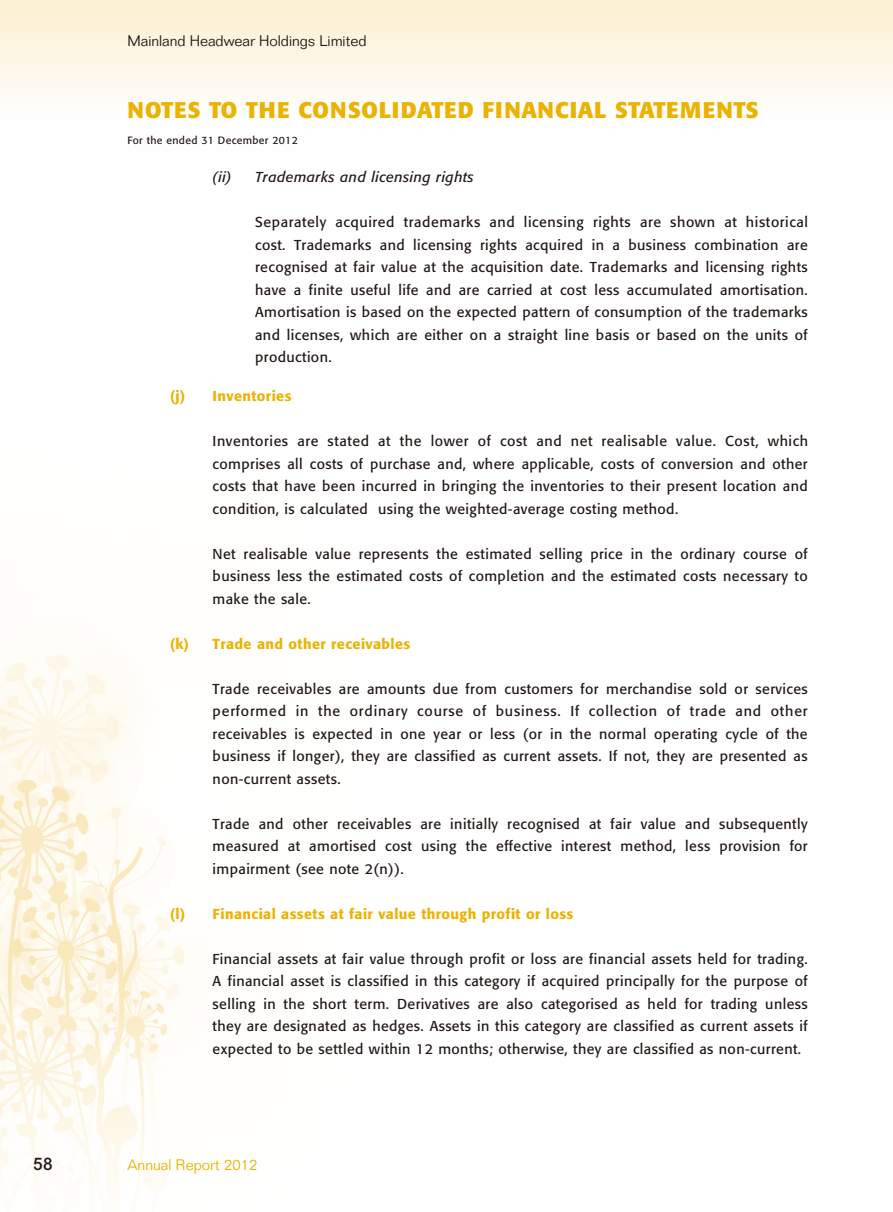
<style>
.page{position:relative;width:893px;height:1212px;background:#fff}
.page>*{position:absolute;margin:0;border:0;box-sizing:border-box;transform-origin:0 0}
.t1{font:700 22.5px "Formata";letter-spacing:.03em;color:#ecb200}
.t2{font:500 17.25px "Arial MT Std";color:#231916}
.t3{font:300 15px "Folio Std";color:#231916}
.t4{font:300 15px "Folio Std";color:#ecb200}
.t5{font:14.25px/22.5px "Formata";letter-spacing:.03em;color:#231916;text-align:justify}
.t6{font:500 14.25px "Formata";letter-spacing:.03em;color:#ecb200}
.t7{font:italic 14.25px "Formata";letter-spacing:.03em;color:#231916}
.t8{font:10.5px "Formata";letter-spacing:.03em;color:#231916}
</style>
<div class="page">
<img style="left:0;top:654px;width:185px;height:545px">
<div style="left:0;top:0;width:893px;height:155px;background:linear-gradient(to bottom,#fdf0d2,#feffff)"></div>
<p class="t3" style="left:128px;top:32px;width:240px">Mainland Headwear Holdings Limited</p>
<h1 class="t1" style="left:128px;top:96px;width:632px">NOTES TO THE CONSOLIDATED FINANCIAL STATEMENTS</h1>
<p class="t8" style="left:128px;top:134px;width:172px">For the ended 31 December 2012</p>
<p class="t7" style="left:213px;top:169px;width:263px">(ii) Trademarks and licensing rights</p>
<p class="t5" style="left:255px;top:211px;width:554px">Separately acquired trademarks and licensing rights are shown at historical cost. Trademarks and licensing rights acquired in a business combination are recognised at fair value at the acquisition date. Trademarks and licensing rights have a finite useful life and are carried at cost less accumulated amortisation.<br>Amortisation is based on the expected pattern of consumption of the trademarks and licenses, which are either on a straight line basis or based on the units of production.</p>
<p class="t6" style="left:170px;top:387px;width:123px">(j) Inventories</p>
<p class="t5" style="left:213px;top:430px;width:597px">Inventories are stated at the lower of cost and net realisable value. Cost, which comprises all costs of purchase and, where applicable, costs of conversion and other costs that have been incurred in bringing the inventories to their present location and condition, is calculated using the weighted-average costing method.</p>
<p class="t5" style="left:213px;top:542px;width:597px">Net realisable value represents the estimated selling price in the ordinary course of business less the estimated costs of completion and the estimated costs necessary to make the sale.</p>
<p class="t6" style="left:170px;top:635px;width:242px">(k) Trade and other receivables</p>
<p class="t5" style="left:213px;top:677px;width:597px">Trade receivables are amounts due from customers for merchandise sold or services performed in the ordinary course of business. If collection of trade and other receivables is expected in one year or less (or in the normal operating cycle of the business if longer), they are classified as current assets. If not, they are presented as non-current assets.</p>
<p class="t5" style="left:213px;top:812px;width:597px">Trade and other receivables are initially recognised at fair value and subsequently measured at amortised cost using the effective interest method, less provision for impairment (see note 2(n)).</p>
<p class="t6" style="left:170px;top:905px;width:405px">(l) Financial assets at fair value through profit or loss</p>
<p class="t5" style="left:213px;top:947px;width:597px">Financial assets at fair value through profit or loss are financial assets held for trading.<br>A financial asset is classified in this category if acquired principally for the purpose of selling in the short term. Derivatives are also categorised as held for trading unless they are designated as hedges. Assets in this category are classified as current assets if expected to be settled within 12 months; otherwise, they are classified as non-current.</p>
<p class="t2" style="left:33px;top:1154px;width:21px">58</p>
<p class="t4" style="left:128px;top:1156px;width:131px">Annual Report 2012</p>
</div>
